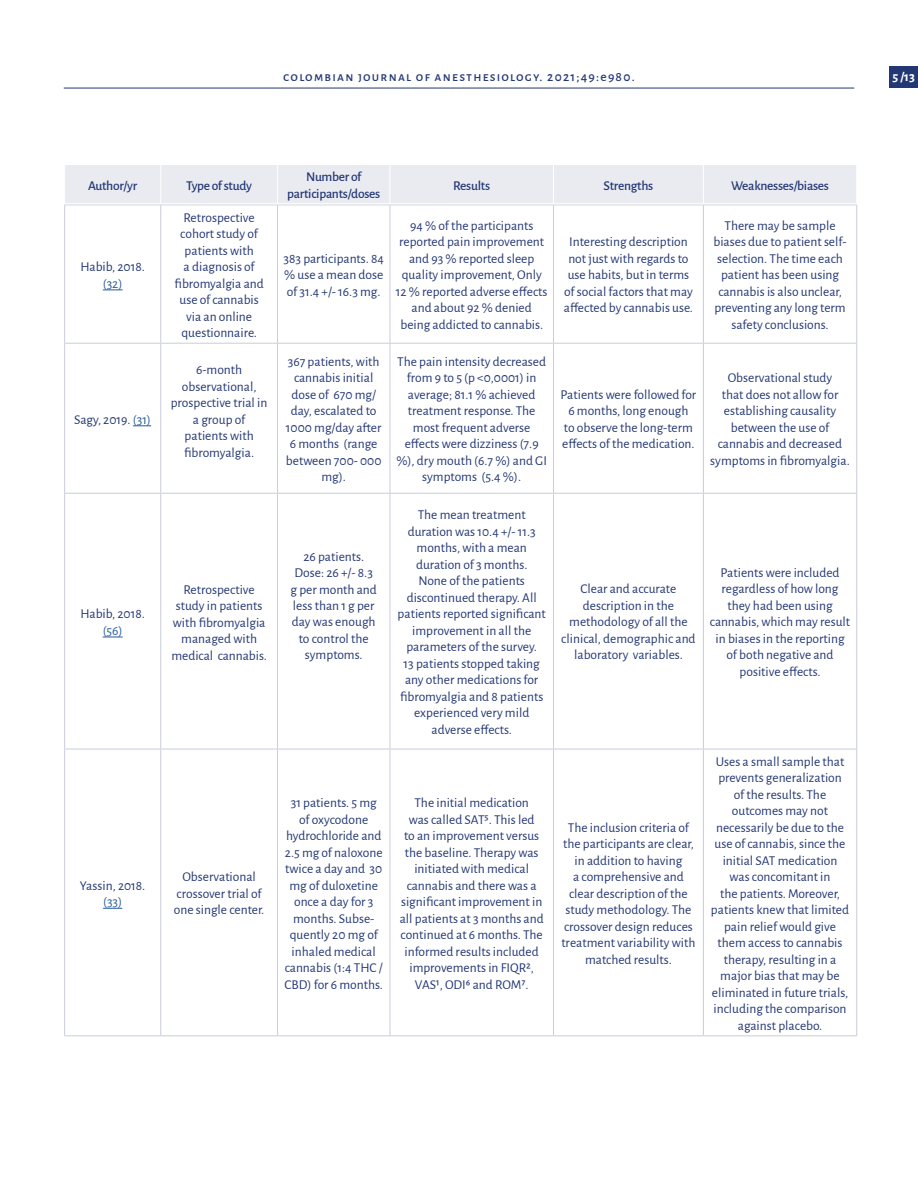
<style>
.page{position:relative;width:918px;height:1188px;background:#fff}
.page>*{position:absolute;margin:0;border:0;box-sizing:border-box;transform-origin:0 0}
.t1{font:13.5px/16.5px "Alegreya Sans";color:#233774;text-align:center}
.t2{font:500 13.5px/16.5px "Alegreya Sans";letter-spacing:-.02em;color:#233774;text-align:center}
.t3{font:500 13.5px "Alegreya Sans";letter-spacing:.09em;color:#233774}
.t4{font:13.5px "Alegreya Sans";color:#275b9b}
.t5{font:700 13.5px "Alegreya Sans";color:#fff}
.s1{color:#275b9b}
</style>
<div class="page">
<div style="left:889px;top:67px;width:29px;height:21px;background:#233774"></div>
<hr style="left:64px;top:88px;width:790px;height:1px;background:#233774">
<hr style="left:64px;top:205px;width:97px;height:1px;background:#c9cddb">
<hr style="left:64px;top:205px;width:1px;height:138px;background:#c9cddb">
<hr style="left:161px;top:205px;width:117px;height:1px;background:#c9cddb">
<hr style="left:160px;top:205px;width:1px;height:138px;background:#c9cddb">
<hr style="left:278px;top:205px;width:112px;height:1px;background:#c9cddb">
<hr style="left:277px;top:205px;width:1px;height:138px;background:#c9cddb">
<hr style="left:390px;top:205px;width:164px;height:1px;background:#c9cddb">
<hr style="left:390px;top:205px;width:1px;height:138px;background:#c9cddb">
<hr style="left:554px;top:205px;width:149px;height:1px;background:#c9cddb">
<hr style="left:553px;top:205px;width:1px;height:138px;background:#c9cddb">
<hr style="left:703px;top:205px;width:154px;height:1px;background:#c9cddb">
<hr style="left:703px;top:205px;width:1px;height:138px;background:#c9cddb">
<hr style="left:856px;top:205px;width:1px;height:138px;background:#c9cddb">
<hr style="left:64px;top:343px;width:97px;height:1px;background:#c9cddb">
<hr style="left:64px;top:344px;width:1px;height:149px;background:#c9cddb">
<hr style="left:161px;top:343px;width:117px;height:1px;background:#c9cddb">
<hr style="left:160px;top:344px;width:1px;height:149px;background:#c9cddb">
<hr style="left:278px;top:343px;width:112px;height:1px;background:#c9cddb">
<hr style="left:277px;top:344px;width:1px;height:149px;background:#c9cddb">
<hr style="left:390px;top:343px;width:164px;height:1px;background:#c9cddb">
<hr style="left:390px;top:344px;width:1px;height:149px;background:#c9cddb">
<hr style="left:554px;top:343px;width:149px;height:1px;background:#c9cddb">
<hr style="left:553px;top:344px;width:1px;height:149px;background:#c9cddb">
<hr style="left:703px;top:343px;width:154px;height:1px;background:#c9cddb">
<hr style="left:703px;top:344px;width:1px;height:149px;background:#c9cddb">
<hr style="left:856px;top:344px;width:1px;height:149px;background:#c9cddb">
<hr style="left:64px;top:493px;width:97px;height:1px;background:#c9cddb">
<hr style="left:64px;top:494px;width:1px;height:255px;background:#c9cddb">
<hr style="left:161px;top:493px;width:117px;height:1px;background:#c9cddb">
<hr style="left:160px;top:494px;width:1px;height:255px;background:#c9cddb">
<hr style="left:278px;top:493px;width:112px;height:1px;background:#c9cddb">
<hr style="left:277px;top:494px;width:1px;height:255px;background:#c9cddb">
<hr style="left:390px;top:493px;width:164px;height:1px;background:#c9cddb">
<hr style="left:390px;top:494px;width:1px;height:255px;background:#c9cddb">
<hr style="left:554px;top:493px;width:149px;height:1px;background:#c9cddb">
<hr style="left:553px;top:494px;width:1px;height:255px;background:#c9cddb">
<hr style="left:703px;top:493px;width:154px;height:1px;background:#c9cddb">
<hr style="left:703px;top:494px;width:1px;height:255px;background:#c9cddb">
<hr style="left:856px;top:494px;width:1px;height:255px;background:#c9cddb">
<hr style="left:64px;top:749px;width:97px;height:1px;background:#c9cddb">
<hr style="left:64px;top:749px;width:1px;height:286px;background:#c9cddb">
<hr style="left:161px;top:749px;width:117px;height:1px;background:#c9cddb">
<hr style="left:160px;top:749px;width:1px;height:286px;background:#c9cddb">
<hr style="left:278px;top:749px;width:112px;height:1px;background:#c9cddb">
<hr style="left:277px;top:749px;width:1px;height:286px;background:#c9cddb">
<hr style="left:390px;top:749px;width:164px;height:1px;background:#c9cddb">
<hr style="left:390px;top:749px;width:1px;height:286px;background:#c9cddb">
<hr style="left:554px;top:749px;width:149px;height:1px;background:#c9cddb">
<hr style="left:553px;top:749px;width:1px;height:286px;background:#c9cddb">
<hr style="left:703px;top:749px;width:154px;height:1px;background:#c9cddb">
<hr style="left:703px;top:749px;width:1px;height:286px;background:#c9cddb">
<hr style="left:856px;top:749px;width:1px;height:286px;background:#c9cddb">
<hr style="left:64px;top:1035px;width:97px;height:1px;background:#c9cddb">
<hr style="left:161px;top:1035px;width:117px;height:1px;background:#c9cddb">
<hr style="left:278px;top:1035px;width:112px;height:1px;background:#c9cddb">
<hr style="left:390px;top:1035px;width:164px;height:1px;background:#c9cddb">
<hr style="left:554px;top:1035px;width:149px;height:1px;background:#c9cddb">
<hr style="left:703px;top:1035px;width:154px;height:1px;background:#c9cddb">
<svg style="left:103px;top:290px;width:20px;height:1px"></svg>
<svg style="left:133px;top:426px;width:18px;height:1px"></svg>
<svg style="left:103px;top:637px;width:20px;height:1px"></svg>
<svg style="left:103px;top:908px;width:19px;height:1px"></svg>
<div style="left:65px;top:165px;width:791px;height:38px;background:#eaebf1"></div>
<hr style="left:160px;top:165px;width:1px;height:38px;background:#fff">
<hr style="left:277px;top:165px;width:1px;height:38px;background:#fff">
<hr style="left:390px;top:165px;width:1px;height:38px;background:#fff">
<hr style="left:553px;top:165px;width:1px;height:38px;background:#fff">
<hr style="left:703px;top:165px;width:1px;height:38px;background:#fff">
<p class="t3" style="left:283px;top:67px;width:353px">colombian journal of anesthesiology. 2021;49:e980.</p>
<p class="t5" style="left:892px;top:66px;width:24px">5 /13</p>
<p class="t2" style="left:88px;top:176px;width:51px">Author/yr</p>
<p class="t2" style="left:186px;top:176px;width:67px">Type of study</p>
<p class="t2" style="left:287px;top:168px;width:95px">Number of participants/doses</p>
<p class="t2" style="left:453px;top:176px;width:38px">Results</p>
<p class="t2" style="left:604px;top:176px;width:51px">Strengths</p>
<p class="t2" style="left:731px;top:176px;width:99px">Weaknesses/biases</p>
<p class="t1" style="left:80px;top:258px;width:66px">Habib, 2018.</p>
<p class="t4" style="left:103px;top:274px;width:21px">(32)</p>
<p class="t1" style="left:74px;top:410px;width:78px">Sagy, 2019. <span class="s1">(31)</span></p>
<p class="t1" style="left:80px;top:605px;width:66px">Habib, 2018.</p>
<p class="t4" style="left:103px;top:621px;width:22px">(56)</p>
<p class="t1" style="left:80px;top:876px;width:67px">Yassin, 2018.</p>
<p class="t4" style="left:103px;top:892px;width:21px">(33)</p>
<p class="t1" style="left:175px;top:208px;width:91px">Retrospective cohort study of patients with<br>a diagnosis of fibromyalgia and use of cannabis via an online questionnaire.</p>
<p class="t1" style="left:284px;top:250px;width:102px;text-align:justify">383 participants. 84 % use a mean dose of 31.4 +/- 16.3 mg.</p>
<p class="t1" style="left:396px;top:217px;width:153px">94 % of the participants reported pain improvement and 93 % reported sleep quality improvement, Only<br>12 % reported adverse effects and about 92 % denied being addicted to cannabis.</p>
<p class="t1" style="left:171px;top:361px;width:98px">6-month observational, prospective trial in a group of patients with fibromyalgia.</p>
<p class="t1" style="left:286px;top:353px;width:97px">367 patients, with cannabis initial dose of 670 mg/ day, escalated to<br>1000 mg/day after<br>6 months (range between 700- 000 mg).</p>
<p class="t1" style="left:396px;top:353px;width:152px">The pain intensity decreased from 9 to 5 (p &lt;0,0001) in average; 81.1 % achieved treatment response. The most frequent adverse effects were dizziness (7.9 %), dry mouth (6.7 %) and GI symptoms (5.4 %).</p>
<p class="t1" style="left:171px;top:580px;width:97px">Retrospective study in patients with fibromyalgia managed with medical cannabis.</p>
<p class="t1" style="left:291px;top:547px;width:88px">26 patients.<br>Dose: 26 +/- 8.3 g per month and less than 1 g per day was enough to control the symptoms.</p>
<p class="t1" style="left:398px;top:506px;width:150px">The mean treatment duration was 10.4 +/- 11.3 months, with a mean duration of 3 months.<br>None of the patients discontinued therapy. All patients reported significant improvement in all the parameters of the survey.<br>13 patients stopped taking any other medications for fibromyalgia and 8 patients experienced very mild adverse effects.</p>
<p class="t1" style="left:174px;top:868px;width:92px">Observational crossover trial of one single center.</p>
<p class="t1" style="left:285px;top:794px;width:100px">31 patients. 5 mg of oxycodone hydrochloride and<br>2.5 mg of naloxone twice a day and 30 mg of duloxetine once a day for 3 months. Subse&shy;quently 20 mg of inhaled medical cannabis (1:4 THC /<br>CBD) for 6 months.</p>
<p class="t1" style="left:400px;top:794px;width:145px">The initial medication<br>was called SAT5. This led<br>to an improvement versus the baseline. Therapy was initiated with medical cannabis and there was a significant improvement in all patients at 3 months and continued at 6 months. The informed results included improvements in FIQR2,<br>VAS1, ODI6 and ROM7.</p>
<p class="t1" style="left:564px;top:233px;width:131px">Interesting description not just with regards to use habits, but in terms of social factors that may affected by cannabis use.</p>
<p class="t1" style="left:713px;top:217px;width:135px">There may be sample biases due to patient self&shy;selection. The time each patient has been using cannabis is also unclear, preventing any long term safety conclusions.</p>
<p class="t1" style="left:561px;top:385px;width:137px">Patients were followed for<br>6 months, long enough<br>to observe the long-term effects of the medication.</p>
<p class="t1" style="left:710px;top:369px;width:141px">Observational study<br>that does not allow for establishing causality between the use of cannabis and decreased symptoms in fibromyalgia.</p>
<p class="t1" style="left:561px;top:580px;width:136px">Clear and accurate description in the methodology of all the clinical, demographic and laboratory variables.</p>
<p class="t1" style="left:710px;top:564px;width:142px">Patients were included regardless of how long they had been using cannabis, which may result in biases in the reporting of both negative and positive effects.</p>
<p class="t1" style="left:561px;top:818px;width:136px">The inclusion criteria of the participants are clear, in addition to having<br>a comprehensive and clear description of the study methodology. The crossover design reduces treatment variability with matched results.</p>
<p class="t1" style="left:711px;top:752px;width:140px">Uses a small sample that prevents generalization<br>of the results. The outcomes may not necessarily be due to the use of cannabis, since the initial SAT medication was concomitant in<br>the patients. Moreover, patients knew that limited pain relief would give them access to cannabis therapy, resulting in a major bias that may be eliminated in future trials, including the comparison against placebo.</p>
</div>
